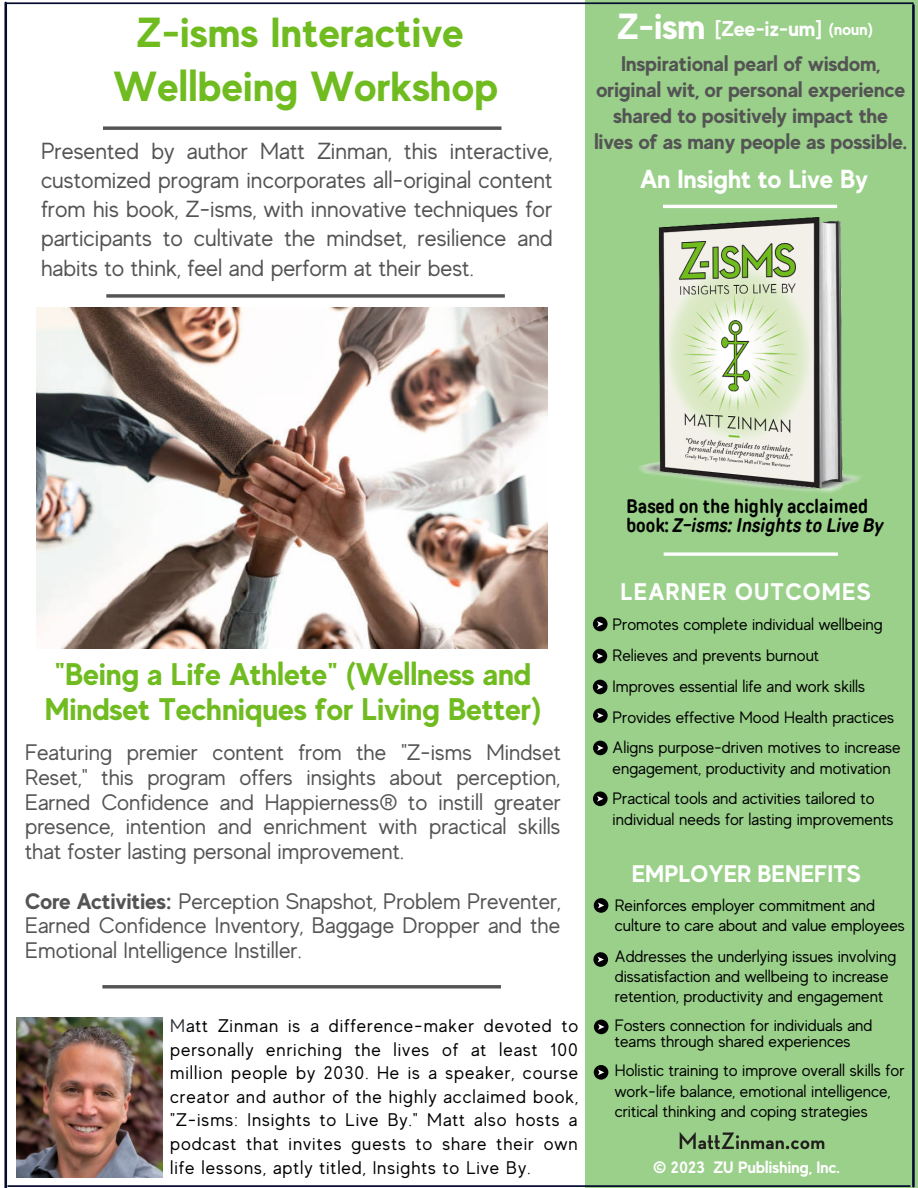
<style>
.page{position:relative;width:918px;height:1188px;background:#9ad08a}
.page>*{position:absolute;margin:0;border:0;box-sizing:border-box;transform-origin:0 0}
.t1{font:700 42px/54px "MADE Evolve Sans";letter-spacing:.01em;color:#70bc20;text-align:center}
.t2{font:700 31.2px/35.2px "MADE Evolve Sans";color:#70bc20;text-align:center}
.t3{font:700 26.1px "MADE Evolve Sans";color:#fff}
.t4{font:700 24px "MADE Evolve Sans";color:#fff}
.t5{font:700 24px "MADE Evolve Sans";letter-spacing:.05em;color:#fff}
.t6{font:23.25px/29.2px "MADE Evolve Sans";color:#545454;text-align:justify}
.t7{font:22.5px/24.6px "MADE Evolve Sans";color:#545454;text-align:justify}
.t8{font:700 21.3px "MADE Evolve Sans";color:#fff}
.t9{font:700 21px/25.8px "MADE Evolve Sans";color:#545454;text-align:center}
.t10{font:700 19.5px/19.4px "TT Rounds Condensed";color:#000}
.t11{font:18.3px/23.7px "MADE Evolve Sans";letter-spacing:.05em;color:#000;text-align:justify}
.t12{font:16.5px/20.2px "MADE Evolve Sans";color:#000}
.t13{font:700 16.5px "MADE Evolve Sans";color:#fff}
.s1{font-size:36.3px}
.s2{font-size:16.5px}
.s3{font-weight:700}
.s4{color:#292f33}
.s5{font-style:italic}
</style>
<div class="page">
<div style="left:0;top:0;width:584px;height:1188px;background:#fff"></div>
<div style="left:594px;top:898px;width:14px;height:15px;background:#000;border-radius:50%"></div>
<svg style="left:598px;top:903px;width:6px;height:5px"></svg>
<div style="left:593px;top:952px;width:15px;height:15px;background:#000;border-radius:50%"></div>
<svg style="left:598px;top:957px;width:6px;height:5px"></svg>
<div style="left:594px;top:1020px;width:15px;height:14px;background:#000;border-radius:50%"></div>
<svg style="left:598px;top:1024px;width:6px;height:6px"></svg>
<div style="left:594px;top:1065px;width:14px;height:15px;background:#000;border-radius:50%"></div>
<svg style="left:598px;top:1069px;width:6px;height:6px"></svg>
<img style="left:16px;top:1018px;width:146px;height:160px">
<img style="left:639px;top:204px;width:222px;height:289px">
<svg style="left:103px;top:126px;width:398px;height:4px;background:#6b6b6b"></svg>
<div style="left:593px;top:617px;width:15px;height:14px;background:#000;border-radius:50%"></div>
<svg style="left:597px;top:621px;width:6px;height:6px"></svg>
<div style="left:593px;top:649px;width:14px;height:14px;background:#000;border-radius:50%"></div>
<svg style="left:597px;top:653px;width:6px;height:6px"></svg>
<div style="left:593px;top:708px;width:15px;height:15px;background:#000;border-radius:50%"></div>
<svg style="left:597px;top:713px;width:7px;height:5px"></svg>
<div style="left:593px;top:741px;width:15px;height:14px;background:#000;border-radius:50%"></div>
<svg style="left:597px;top:745px;width:7px;height:6px"></svg>
<div style="left:593px;top:791px;width:15px;height:15px;background:#000;border-radius:50%"></div>
<svg style="left:597px;top:796px;width:6px;height:6px"></svg>
<div style="left:593px;top:680px;width:14px;height:14px;background:#000;border-radius:50%"></div>
<svg style="left:597px;top:684px;width:6px;height:6px"></svg>
<svg style="left:664px;top:552px;width:174px;height:4px"></svg>
<hr style="left:6px;top:2px;width:908px;height:2px;background:#050a30">
<svg style="left:4px;top:2px;width:3px;height:1186px;background:#2b2f4f"></svg>
<hr style="left:7px;top:1185px;width:904px;height:2px;background:#050a30">
<hr style="left:912px;top:4px;width:3px;height:1184px;background:#050a30">
<img style="left:679px;top:1132px;width:146px;height:18px">
<svg style="left:106px;top:294px;width:399px;height:4px;background:#6b6b6b"></svg>
<svg style="left:102px;top:985px;width:399px;height:4px;background:#6b6b6b"></svg>
<img style="left:36px;top:308px;width:511px;height:340px">
<h1 class="t1" style="left:114px;top:5px;width:386px">Z-isms Interactive<br>Wellbeing Workshop</h1>
<p class="t6" style="left:41px;top:136px;width:513px">Presented by author Matt Zinman, this interactive, customized program incorporates all-original content from his book, Z-isms, with innovative techniques for participants to cultivate the mindset, resilience and habits to think, feel and perform at their best.</p>
<p class="t8" style="left:617px;top:16px;width:257px"><span class="s1">Z-ism</span> [Zee-iz-um] <span class="s2">(noun)</span></p>
<p class="t9" style="left:594px;top:51px;width:315px">Inspirational pearl of wisdom, original wit, or personal experience shared to positively impact the lives of as many people as possible.</p>
<h3 class="t3" style="left:640px;top:164px;width:229px">An Insight to Live By</h3>
<h2 class="t2" style="left:45px;top:656px;width:498px">"Being a Life Athlete" (Wellness and<br>Mindset Techniques for Living Better)</h2>
<p class="t7" style="left:25px;top:741px;width:537px">Featuring premier content from the "Z-isms Mindset Reset," this program offers insights about perception, Earned Confidence and Happierness® to instill greater presence, intention and enrichment with practical skills that foster lasting personal improvement.</p>
<h3 class="t7" style="left:25px;top:889px;width:537px"><span class="s3">Core Activities:</span> Perception Snapshot, Problem Preventer, Earned Confidence Inventory, Baggage Dropper and the Emotional Intelligence Instiller.</h3>
<p class="t11" style="left:170px;top:1014px;width:410px"><span class="s4">M</span>att Zinman is a difference-maker devoted to personally enriching the lives of at least 100 million people by 2030. He is a speaker, course creator and author of the highly acclaimed book, "Z-isms: Insights to Live By." Matt also hosts a podcast that invites guests to share their own life lessons, aptly titled, Insights to Live By.</p>
<p class="t10" style="left:626px;top:497px;width:259px">Based on the highly acclaimed book: <span class="s5">Z-isms: Insights to Live By</span></p>
<h3 class="t5" style="left:620px;top:578px;width:252px">LEARNER OUTCOMES</h3>
<p class="t12" style="left:613px;top:609px;width:290px;line-height:30.8px">Promotes complete individual wellbeing Relieves and prevents burnout<br>Improves essential life and work skills Provides effective Mood Health practices Aligns purpose-driven motives to increase</p>
<p class="t12" style="left:613px;top:753px;width:280px;line-height:30.8px">engagement, productivity and motivation<br>Practical tools and activities tailored to</p>
<p class="t12" style="left:613px;top:809px;width:283px">individual needs for lasting improvements</p>
<h3 class="t4" style="left:632px;top:859px;width:231px">EMPLOYER BENEFITS</h3>
<p class="t12" style="left:615px;top:895px;width:292px">Reinforces employer commitment and culture to care about and value employees</p>
<p class="t12" style="left:615px;top:946px;width:283px">Addresses the underlying issues involving dissatisfaction and wellbeing to increase retention, productivity and engagement</p>
<p class="t12" style="left:615px;top:1017px;width:259px;line-height:16.5px">Fosters connection for individuals and teams through shared experiences</p>
<p class="t12" style="left:615px;top:1061px;width:291px">Holistic training to improve overall skills for work-life balance, emotional intelligence, critical thinking and coping strategies</p>
<p class="t13" style="left:653px;top:1158px;width:188px">© 2023 ZU Publishing, Inc.</p>
</div>
